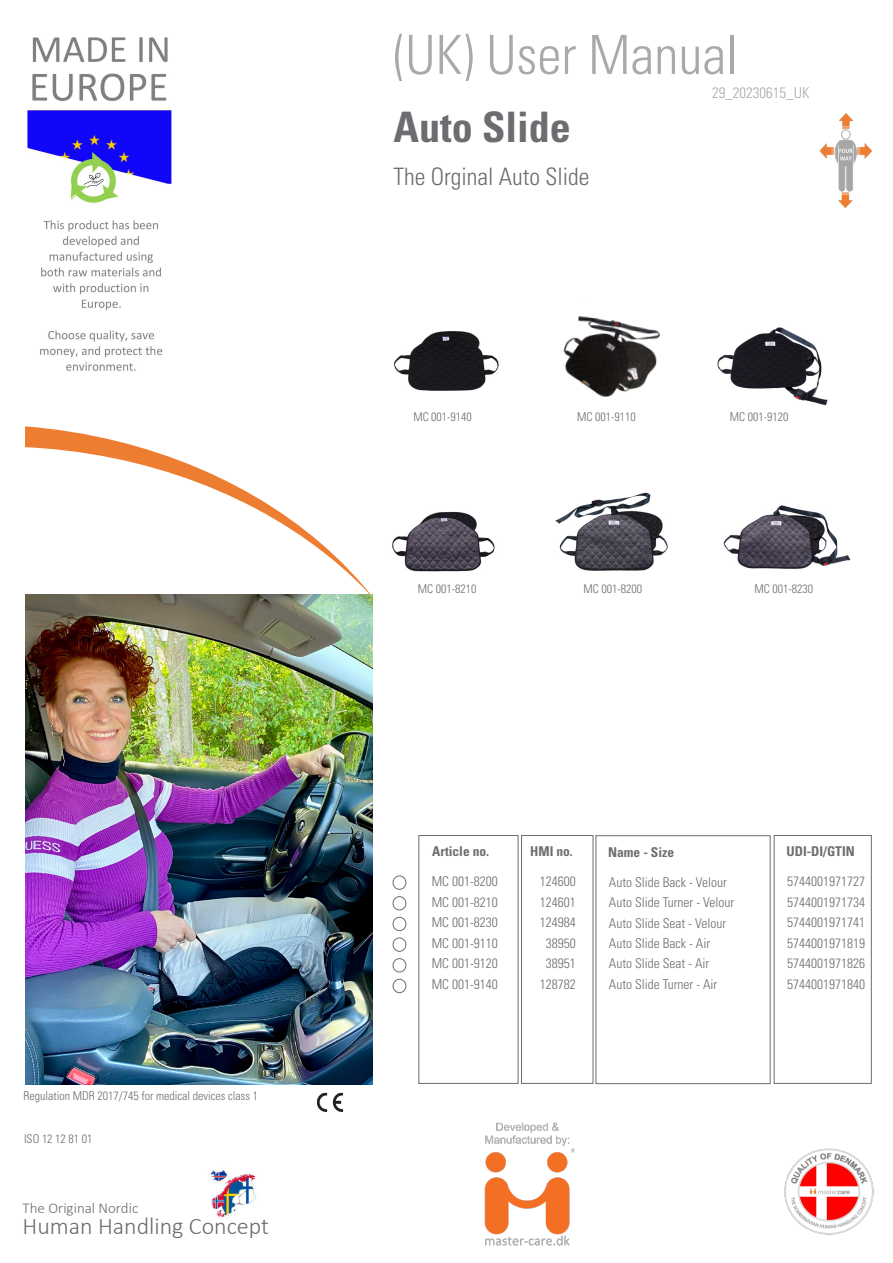
<style>
.page{position:relative;width:893px;height:1263px;background:#fff}
.page>*{position:absolute;margin:0;border:0;box-sizing:border-box;transform-origin:0 0}
.t1{font:300 condensed 54px "Univers LT Std";color:#a8a9ad}
.t2{font:700 condensed 42px "Univers LT Std";color:#6c6d70}
.Varenummer_under_bil{font:300 24px "Calibri";color:#6c6d70}
.t3{font:300 condensed 24px "Univers LT Std";color:#6c6d70}
.Varenummer_under_bil-2{font:300 15px "Calibri";color:#6c6d70}
.t4{font:300 condensed 15px "Univers LT Std";color:#a8a9ad}
.Box{font:300 condensed 13.5px "Univers LT Std";color:#6c6d70}
.Box-2{font:700 condensed 13.5px "Univers LT Std";color:#6c6d70}
.Varenummer_under_bil-3{font:300 condensed 12px "Univers LT Std";color:#6c6d70}
</style>
<div class="page">
<svg style="left:25px;top:426px;width:110px;height:20px;fill:#ed7d31"></svg>
<svg style="left:25px;top:446px;width:435px;height:666px"></svg>
<img style="left:25px;top:595px;width:347px;height:489px">
<img style="left:819px;top:113px;width:52px;height:95px">
<img style="left:311px;top:1085px;width:41px;height:26px">
<img style="left:210px;top:1170px;width:46px;height:48px">
<img style="left:784px;top:1148px;width:89px;height:87px">
<img style="left:484px;top:1122px;width:90px;height:124px">
<div style="left:521px;top:835px;width:72px;height:248px;border:1px solid #6c6d70"></div>
<div style="left:774px;top:835px;width:97px;height:248px;border:1px solid #6c6d70"></div>
<div style="left:393px;top:875px;width:13px;height:15px;border:1px solid #6c6d70;border-radius:50%"></div>
<div style="left:393px;top:896px;width:13px;height:14px;border:1px solid #6c6d70;border-radius:50%"></div>
<div style="left:393px;top:917px;width:13px;height:14px;border:1px solid #6c6d70;border-radius:50%"></div>
<div style="left:393px;top:937px;width:13px;height:15px;border:1px solid #6c6d70;border-radius:50%"></div>
<div style="left:393px;top:958px;width:13px;height:14px;border:1px solid #6c6d70;border-radius:50%"></div>
<div style="left:393px;top:979px;width:13px;height:14px;border:1px solid #6c6d70;border-radius:50%"></div>
<img style="left:393px;top:331px;width:106px;height:60px">
<img style="left:563px;top:316px;width:97px;height:81px">
<img style="left:717px;top:327px;width:111px;height:79px">
<img style="left:388px;top:468px;width:107px;height:115px">
<img style="left:555px;top:492px;width:113px;height:79px">
<img style="left:723px;top:505px;width:128px;height:64px">
<img style="left:26px;top:37px;width:146px;height:334px">
<div style="left:596px;top:835px;width:174px;height:249px;border:1px solid #6c6d70"></div>
<p class="Varenummer_under_bil-3" style="left:24px;top:1089px;width:236px">Regulation MDR 2017/745 for medical devices class 1</p>
<p class="Varenummer_under_bil-3" style="left:24px;top:1132px;width:70px">ISO 12 12 81 01</p>
<p class="Varenummer_under_bil-2" style="left:22px;top:1198px;width:117px">The Original Nordic</p>
<p class="Varenummer_under_bil" style="left:22px;top:1211px;width:248px">Human Handling Concept</p>
<h1 class="t1" style="left:393px;top:22px;width:346px">(UK) User Manual</h1>
<p class="t4" style="left:712px;top:83px;width:99px">29_20230615_UK</p>
<p class="t2" style="left:393px;top:101px;width:179px">Auto Slide</p>
<p class="t3" style="left:394px;top:162px;width:197px">The Orginal Auto Slide</p>
<p class="Varenummer_under_bil-3" style="left:414px;top:410px;width:60px">MC 001-9140</p>
<p class="Varenummer_under_bil-3" style="left:577px;top:410px;width:60px">MC 001-9110</p>
<p class="Varenummer_under_bil-3" style="left:730px;top:410px;width:60px">MC 001-9120</p>
<p class="Varenummer_under_bil-3" style="left:418px;top:582px;width:60px">MC 001-8210</p>
<p class="Varenummer_under_bil-3" style="left:584px;top:582px;width:60px">MC 001-8200</p>
<p class="Varenummer_under_bil-3" style="left:754px;top:582px;width:60px">MC 001-8230</p>
<p class="Box-2" style="left:432px;top:843px;width:58px">Article no.</p>
<p class="Box-2" style="left:530px;top:842px;width:44px">HMI no.</p>
<p class="Box-2" style="left:608px;top:843px;width:68px">Name - Size</p>
<p class="Box" style="left:432px;top:873px;width:67px">MC 001-8200</p>
<p class="Box" style="left:432px;top:894px;width:67px">MC 001-8210</p>
<p class="Box" style="left:432px;top:914px;width:67px">MC 001-8230</p>
<p class="Box" style="left:432px;top:935px;width:67px">MC 001-9110</p>
<p class="Box" style="left:432px;top:955px;width:67px">MC 001-9120</p>
<p class="Box" style="left:432px;top:976px;width:67px">MC 001-9140</p>
<p class="Box" style="left:540px;top:873px;width:37px">124600</p>
<p class="Box" style="left:540px;top:894px;width:37px">124601</p>
<p class="Box" style="left:540px;top:914px;width:37px">124984</p>
<p class="Box" style="left:546px;top:935px;width:31px">38950</p>
<p class="Box" style="left:546px;top:955px;width:31px">38951</p>
<p class="Box" style="left:540px;top:976px;width:37px">128782</p>
<p class="Box" style="left:609px;top:874px;width:119px">Auto Slide Back - Velour</p>
<p class="Box" style="left:609px;top:894px;width:127px">Auto Slide Turner - Velour</p>
<p class="Box" style="left:609px;top:915px;width:119px">Auto Slide Seat - Velour</p>
<p class="Box" style="left:609px;top:935px;width:103px">Auto Slide Back - Air</p>
<p class="Box" style="left:609px;top:955px;width:102px">Auto Slide Seat - Air</p>
<p class="Box" style="left:609px;top:976px;width:110px">Auto Slide Turner - Air</p>
<p class="Box-2" style="left:786px;top:843px;width:70px">UDI-DI/GTIN</p>
<p class="Box" style="left:787px;top:873px;width:79px">5744001971727</p>
<p class="Box" style="left:787px;top:894px;width:79px">5744001971734</p>
<p class="Box" style="left:787px;top:914px;width:79px">5744001971741</p>
<p class="Box" style="left:787px;top:935px;width:79px">5744001971819</p>
<p class="Box" style="left:787px;top:955px;width:79px">5744001971826</p>
<p class="Box" style="left:787px;top:976px;width:79px">5744001971840</p>
</div>
